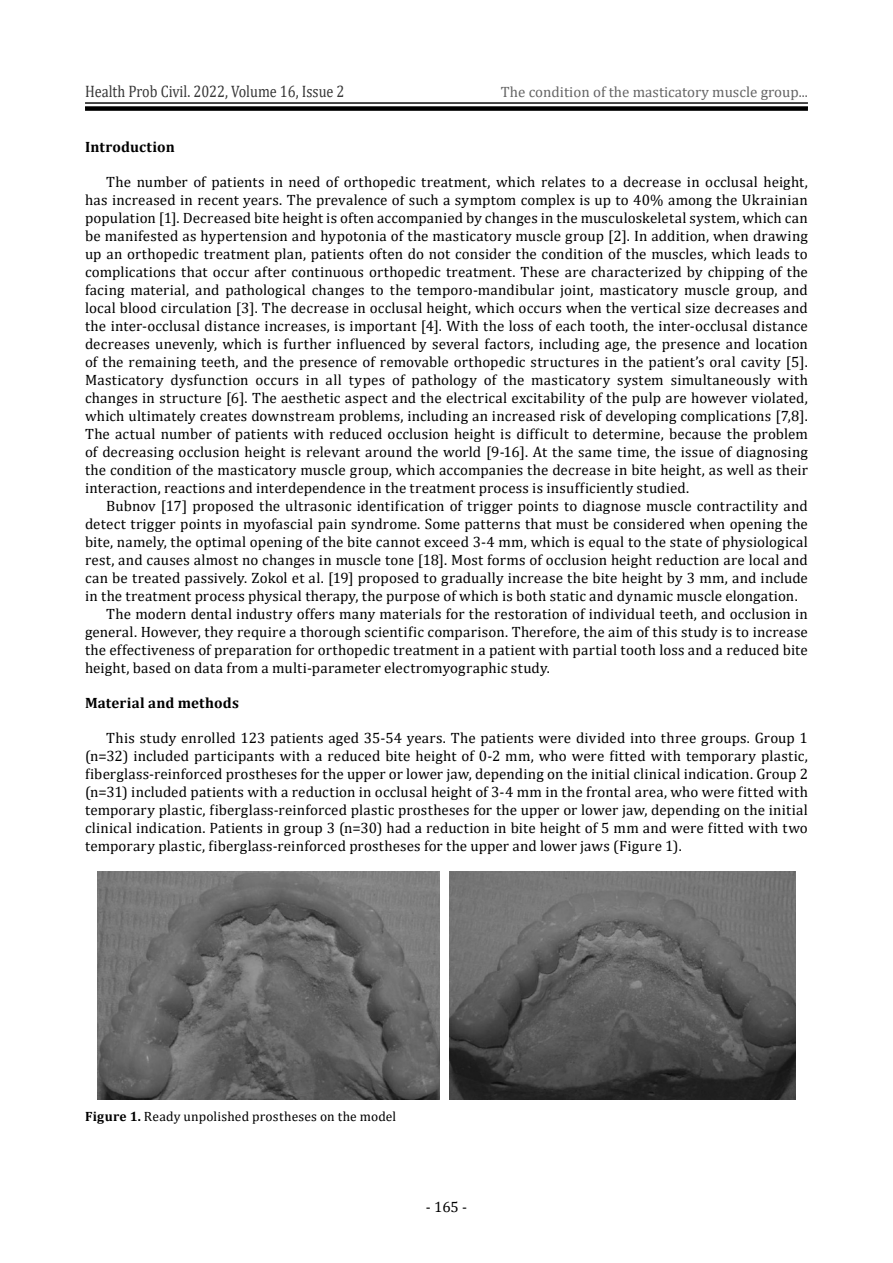
<style>
.page{position:relative;width:893px;height:1263px;background:#fff}
.page>*{position:absolute;margin:0;border:0;box-sizing:border-box;transform-origin:0 0}
.t1{font:16.65px "Cambria";color:#363636;scale:.86 1}
.t2{font:15px/18px "Cambria";letter-spacing:.01em;color:#000;text-align:justify}
.t3{font:15px "Cambria";color:#656565}
.t4{font:700 15px "Cambria";letter-spacing:.01em;color:#000}
.t5{font:13.5px "Cambria";letter-spacing:.01em;color:#000}
.s1{font-weight:700}
</style>
<div class="page">
<hr style="left:85px;top:102px;width:723px;height:2px;background:#000">
<svg style="left:85px;top:107px;width:723px;height:4px;background:#0b0b0b"></svg>
<img style="left:97px;top:871px;width:343px;height:228px">
<img style="left:450px;top:871px;width:346px;height:228px">
<p class="t1" style="left:85px;top:82px;width:303px">Health Prob Civil. 2022, Volume 16, Issue 2</p>
<p class="t3" style="left:501px;top:83px;width:309px">The condition of the masticatory muscle group...</p>
<p class="t4" style="left:85px;top:136px;width:91px">Introduction</p>
<p class="t2" style="left:85px;top:173px;width:724px;text-indent:21px">The number of patients in need of orthopedic treatment, which relates to a decrease in occlusal height, has increased in recent years. The prevalence of such a symptom complex is up to 40% among the Ukrainian population [1]. Decreased bite height is often accompanied by changes in the musculoskeletal system, which can be manifested as hypertension and hypotonia of the masticatory muscle group [2]. In addition, when drawing up an orthopedic treatment plan, patients often do not consider the condition of the muscles, which leads to complications that occur after continuous orthopedic treatment. These are characterized by chipping of the facing material, and pathological changes to the temporo-mandibular joint, masticatory muscle group, and local blood circulation [3]. The decrease in occlusal height, which occurs when the vertical size decreases and the inter-occlusal distance increases, is important [4]. With the loss of each tooth, the inter-occlusal distance decreases unevenly, which is further influenced by several factors, including age, the presence and location of the remaining teeth, and the presence of removable orthopedic structures in the patient’s oral cavity [5].<br>Masticatory dysfunction occurs in all types of pathology of the masticatory system simultaneously with changes in structure [6]. The aesthetic aspect and the electrical excitability of the pulp are however violated, which ultimately creates downstream problems, including an increased risk of developing complications [7,8].<br>The actual number of patients with reduced occlusion height is difficult to determine, because the problem of decreasing occlusion height is relevant around the world [9-16]. At the same time, the issue of diagnosing the condition of the masticatory muscle group, which accompanies the decrease in bite height, as well as their interaction, reactions and interdependence in the treatment process is insufficiently studied.</p>
<p class="t2" style="left:106px;top:497px;width:703px">Bubnov [17] proposed the ultrasonic identification of trigger points to diagnose muscle contractility and</p>
<p class="t2" style="left:85px;top:515px;width:724px">detect trigger points in myofascial pain syndrome. Some patterns that must be considered when opening the</p>
<p class="t2" style="left:85px;top:533px;width:724px">bite, namely, the optimal opening of the bite cannot exceed 3-4 mm, which is equal to the state of physiological</p>
<p class="t2" style="left:85px;top:551px;width:724px">rest, and causes almost no changes in muscle tone [18]. Most forms of occlusion height reduction are local and</p>
<p class="t2" style="left:85px;top:569px;width:724px">can be treated passively. Zokol et al. [19] proposed to gradually increase the bite height by 3 mm, and include</p>
<p class="t2" style="left:85px;top:587px;width:714px">in the treatment process physical therapy, the purpose of which is both static and dynamic muscle elongation.</p>
<p class="t2" style="left:106px;top:605px;width:703px">The modern dental industry offers many materials for the restoration of individual teeth, and occlusion in</p>
<p class="t2" style="left:85px;top:623px;width:724px">general. However, they require a thorough scientific comparison. Therefore, the aim of this study is to increase</p>
<p class="t2" style="left:85px;top:641px;width:724px">the effectiveness of preparation for orthopedic treatment in a patient with partial tooth loss and a reduced bite</p>
<p class="t2" style="left:85px;top:659px;width:466px">height, based on data from a multi-parameter electromyographic study.</p>
<p class="t4" style="left:85px;top:692px;width:155px">Material and methods</p>
<p class="t2" style="left:85px;top:729px;width:724px;text-indent:21px">This study enrolled 123 patients aged 35-54 years. The patients were divided into three groups. Group 1 (n=32) included participants with a reduced bite height of 0-2 mm, who were fitted with temporary plastic, fiberglass-reinforced prostheses for the upper or lower jaw, depending on the initial clinical indication. Group 2 (n=31) included patients with a reduction in occlusal height of 3-4 mm in the frontal area, who were fitted with temporary plastic, fiberglass-reinforced plastic prostheses for the upper or lower jaw, depending on the initial clinical indication. Patients in group 3 (n=30) had a reduction in bite height of 5 mm and were fitted with two temporary plastic, fiberglass-reinforced prostheses for the upper and lower jaws (Figure 1).</p>
<p class="t5" style="left:85px;top:1109px;width:313px"><span class="s1">Figure 1.</span> Ready unpolished prostheses on the model</p>
<p class="t2" style="left:426px;top:1197px;width:43px">- 165 -</p>
</div>
